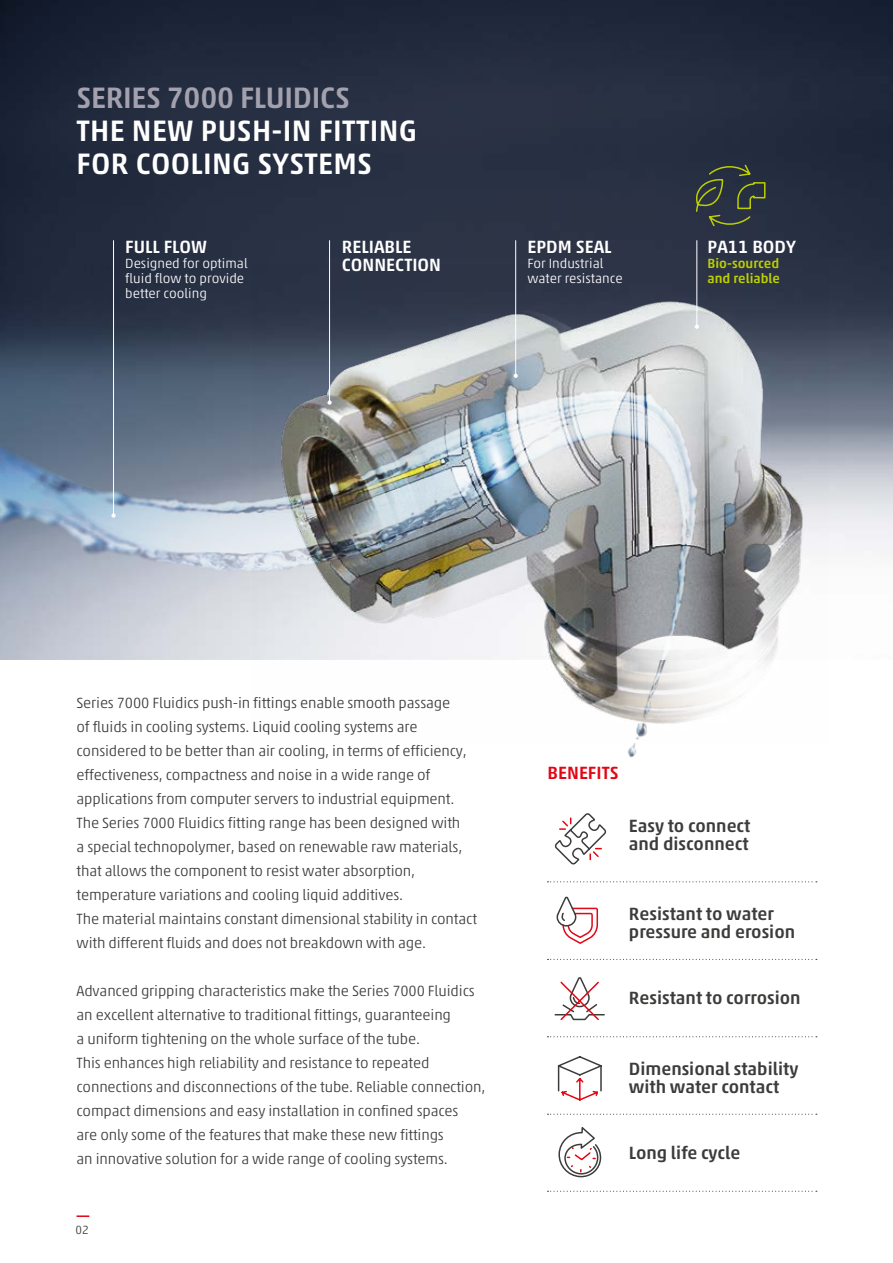
<style>
.page{position:relative;width:893px;height:1263px;background:#fff}
.page>*{position:absolute;margin:0;border:0;box-sizing:border-box;transform-origin:0 0}
.t1{font:500 30px/33px "Akko W1 G";letter-spacing:.01em;color:#fff}
.t2{font:500 30px "Akko W1 G";letter-spacing:-.01em;color:#a3a1ad}
.t3{font:500 18px/18px "Akko W1 G";color:#3c3c3b}
.t4{font:500 18px/18px "Akko W1 G";color:#fff}
.t5{font:500 18px "Akko W1 G";color:#e30613}
.t6{font:300 15px/24px "Akko W1 G";letter-spacing:-.01em;color:#3c3c3b}
.t7{font:300 13.5px/15px "Akko W1 G";color:#fff}
.t8{font:500 13.5px/15px "Akko W1 G";color:#bccf00}
.t9{font:300 12px "Akko W1 G";color:#3c3c3b}
</style>
<div class="page">
<img style="left:0;top:0;width:893px;height:555px">
<svg style="left:77px;top:1215px;width:12px;height:2px"></svg>
<img style="left:748px;top:265px;width:81px;height:400px">
<img style="left:0;top:244px;width:748px;height:514px">
<svg style="left:695px;top:163px;width:71px;height:65px;background:#37403a"></svg>
<hr style="left:696px;top:240px;width:1px;height:86px;background:#fff">
<svg style="left:695px;top:324px;width:4px;height:5px"></svg>
<hr style="left:329px;top:240px;width:1px;height:163px;background:#fff">
<svg style="left:327px;top:400px;width:5px;height:5px"></svg>
<hr style="left:515px;top:240px;width:1px;height:135px;background:#fff">
<svg style="left:514px;top:374px;width:4px;height:4px"></svg>
<hr style="left:113px;top:240px;width:1px;height:276px;background:#fff">
<svg style="left:111px;top:513px;width:5px;height:5px"></svg>
<svg style="left:547px;top:959px;width:270px;height:1px"></svg>
<svg style="left:547px;top:881px;width:270px;height:1px"></svg>
<svg style="left:547px;top:1036px;width:270px;height:1px"></svg>
<svg style="left:547px;top:1114px;width:270px;height:1px"></svg>
<svg style="left:547px;top:1191px;width:270px;height:1px"></svg>
<svg style="left:556px;top:896px;width:43px;height:48px"></svg>
<svg style="left:554px;top:977px;width:51px;height:44px"></svg>
<svg style="left:557px;top:1056px;width:45px;height:45px"></svg>
<svg style="left:554px;top:813px;width:53px;height:52px"></svg>
<svg style="left:892px;top:218px;width:1px;height:29px"></svg>
<svg style="left:558px;top:1127px;width:44px;height:51px"></svg>
<h1 class="t2" style="left:77px;top:76px;width:275px">SERIES 7000 FLUIDICS</h1>
<h1 class="t1" style="left:77px;top:112px;width:342px">THE NEW PUSH-IN FITTING<br>FOR COOLING SYSTEMS</h1>
<p class="t4" style="left:125px;top:236px;width:83px">FULL FLOW</p>
<p class="t7" style="left:125px;top:255px;width:124px">Designed for optimal fluid flow to provide better cooling</p>
<p class="t4" style="left:342px;top:236px;width:101px">RELIABLE<br>CONNECTION</p>
<p class="t4" style="left:527px;top:236px;width:86px">EPDM SEAL</p>
<p class="t7" style="left:527px;top:255px;width:97px">For Industrial water resistance</p>
<p class="t4" style="left:707px;top:236px;width:90px">PA11 BODY</p>
<p class="t8" style="left:707px;top:255px;width:74px">Bio-sourced and reliable</p>
<p class="t6" style="left:77px;top:689px;width:402px">Series 7000 Fluidics push-in fittings enable smooth passage<br>of fluids in cooling systems. Liquid cooling systems are considered to be better than air cooling, in terms of efficiency, effectiveness, compactness and noise in a wide range of applications from computer servers to industrial equipment.<br>The Series 7000 Fluidics fitting range has been designed with<br>a special technopolymer, based on renewable raw materials, that allows the component to resist water absorption, temperature variations and cooling liquid additives.<br>The material maintains constant dimensional stability in contact with different fluids and does not breakdown with age.</p>
<p class="t6" style="left:77px;top:977px;width:410px">Advanced gripping characteristics make the Series 7000 Fluidics an excellent alternative to traditional fittings, guaranteeing<br>a uniform tightening on the whole surface of the tube.<br>This enhances high reliability and resistance to repeated connections and disconnections of the tube. Reliable connection, compact dimensions and easy installation in confined spaces<br>are only some of the features that make these new fittings<br>an innovative solution for a wide range of cooling systems.</p>
<p class="t9" style="left:75px;top:1221px;width:15px">02</p>
<p class="t5" style="left:548px;top:760px;width:73px">BENEFITS</p>
<p class="t3" style="left:629px;top:815px;width:123px">Easy to connect and disconnect</p>
<p class="t3" style="left:629px;top:904px;width:168px">Resistant to water pressure and erosion</p>
<p class="t3" style="left:629px;top:988px;width:173px">Resistant to corrosion</p>
<p class="t3" style="left:629px;top:1058px;width:171px">Dimensional stability with water contact</p>
<p class="t3" style="left:629px;top:1142px;width:113px">Long life cycle</p>
</div>
